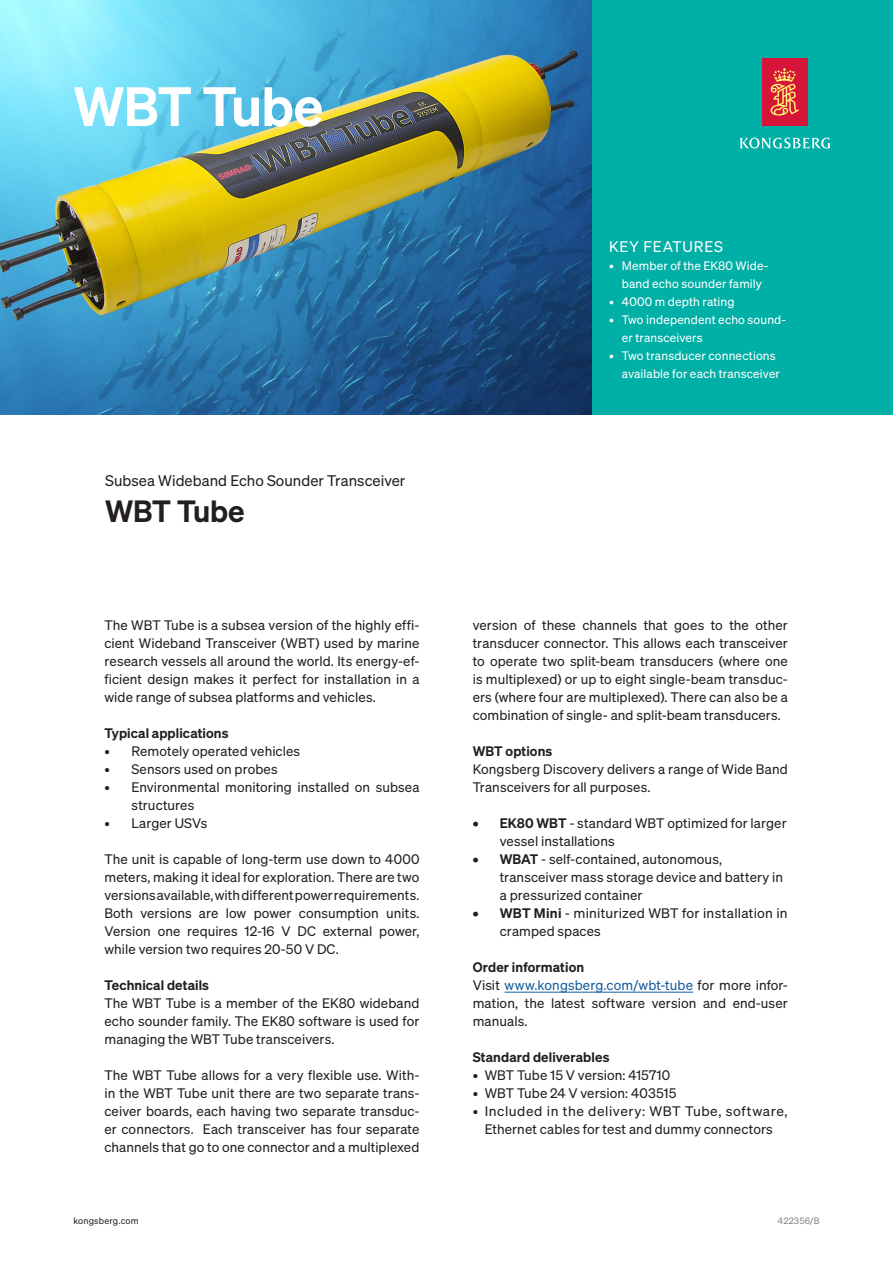
<style>
.page{position:relative;width:893px;height:1263px;background:#fff}
.page>*{position:absolute;margin:0;border:0;box-sizing:border-box;transform-origin:0 0}
.H0_-_Cover{font:600 54px "Sohne";letter-spacing:-.01em;color:#fff}
.H1_-_Headlines__Normal{font:600 30px "Sohne";letter-spacing:-.01em;color:#231f20}
.H3_-_Kicker_for_headline{font:15px "Sohne Buch";letter-spacing:.005em;color:#231f20}
.t1{font:15px "Sohne Buch";letter-spacing:.055em;color:#fff}
.Body_bullet_list{font:13.5px/18px "Sohne Buch";letter-spacing:.01em;color:#231f20;text-align:justify}
.t2{font:600 13.5px "Sohne";letter-spacing:.01em;color:#231f20}
.t3{font:12px/18px "Sohne Buch";letter-spacing:.01em;color:#fff}
.Info_text{font:9px "Sohne Buch";letter-spacing:.02em;color:#231f20}
.Info_text-2{font:9px "Sohne Buch";color:#808285}
.s1{font-family:"Sohne";font-weight:600}
.s2{color:#175d9e}
</style>
<div class="page">
<hr style="left:505px;top:992px;width:188px;height:1px;background:#175d9e">
<div style="left:591px;top:0;width:302px;height:414px;background:#00afa5"></div>
<img style="left:0;top:0;width:591px;height:414px">
<div style="left:762px;top:58px;width:45px;height:68px;background:#d71439"></div>
<svg style="left:770px;top:68px;width:29px;height:48px"></svg>
<svg style="left:740px;top:138px;width:90px;height:10px"></svg>
<p class="H0_-_Cover" style="left:74px;top:73px;width:251px">WBT Tube</p>
<p class="H3_-_Kicker_for_headline" style="left:105px;top:472px;width:302px">Subsea Wideband Echo Sounder Transceiver</p>
<p class="H1_-_Headlines__Normal" style="left:105px;top:492px;width:141px">WBT Tube</p>
<p class="Body_bullet_list" style="left:104px;top:616px;width:316px">The WBT Tube is a subsea version of the highly effi&shy;cient Wideband Transceiver (WBT) used by marine research vessels all around the world. Its energy-ef&shy;ficient design makes it perfect for installation in a wide range of subsea platforms and vehicles.</p>
<p class="t2" style="left:104px;top:725px;width:126px">Typical applications</p>
<p class="Body_bullet_list" style="left:104px;top:742px;width:197px">• Remotely operated vehicles</p>
<p class="Body_bullet_list" style="left:104px;top:760px;width:175px">• Sensors used on probes</p>
<p class="Body_bullet_list" style="left:131px;top:778px;width:289px;text-indent:-27px">• Environmental monitoring installed on subsea structures</p>
<p class="Body_bullet_list" style="left:104px;top:814px;width:105px">• Larger USVs</p>
<p class="Body_bullet_list" style="left:104px;top:850px;width:317px">The unit is capable of long-term use down to 4000 meters, making it ideal for exploration. There are two versions available, with different power requirements.<br>Both versions are low power consumption units.<br>Version one requires 12-16 V DC external power, while version two requires 20-50 V DC.</p>
<p class="t2" style="left:104px;top:977px;width:106px">Technical details</p>
<p class="Body_bullet_list" style="left:104px;top:994px;width:317px">The WBT Tube is a member of the EK80 wideband echo sounder family. The EK80 software is used for managing the WBT Tube transceivers.</p>
<p class="Body_bullet_list" style="left:104px;top:1066px;width:316px">The WBT Tube allows for a very flexible use. With&shy;in the WBT Tube unit there are two separate trans&shy;ceiver boards, each having two separate transduc&shy;er connectors. Each transceiver has four separate channels that go to one connector and a multiplexed</p>
<p class="t1" style="left:609px;top:238px;width:115px">KEY FEATURES</p>
<p class="t3" style="left:609px;top:256px;width:161px;text-align:center">• Member of the EK80 Wide&shy;band echo sounder family</p>
<p class="t3" style="left:609px;top:292px;width:127px">• 4000 m depth rating</p>
<p class="t3" style="left:622px;top:310px;width:166px;text-indent:-13px">• Two independent echo sound&shy;er transceivers</p>
<p class="t3" style="left:622px;top:346px;width:160px;text-indent:-13px">• Two transducer connections available for each transceiver</p>
<p class="Body_bullet_list" style="left:473px;top:616px;width:317px">version of these channels that goes to the other transducer connector. This allows each transceiver to operate two split-beam transducers (where one is multiplexed) or up to eight single-beam transduc&shy;ers (where four are multiplexed). There can also be a combination of single- and split-beam transducers.</p>
<p class="t2" style="left:473px;top:743px;width:81px">WBT options</p>
<p class="Body_bullet_list" style="left:473px;top:760px;width:316px">Kongsberg Discovery delivers a range of Wide Band<br>Transceivers for all purposes.</p>
<p class="Body_bullet_list" style="left:500px;top:814px;width:288px;text-indent:-27px"><span class="s1">• EK80 WBT</span> - standard WBT optimized for larger vessel installations</p>
<p class="Body_bullet_list" style="left:500px;top:850px;width:285px;text-align:left;text-indent:-27px"><span class="s1">• WBAT</span> - self-contained, autonomous, transceiver mass storage device and battery in a pressurized container</p>
<p class="Body_bullet_list" style="left:500px;top:904px;width:289px;text-indent:-27px"><span class="s1">• WBT Mini</span> - miniturized WBT for installation in cramped spaces</p>
<p class="t2" style="left:473px;top:959px;width:113px">Order information</p>
<p class="Body_bullet_list" style="left:473px;top:976px;width:316px">Visit <span class="s2">www.kongsberg.com/wbt-tube</span> for more infor&shy;mation, the latest software version and end-user manuals.</p>
<p class="t2" style="left:473px;top:1049px;width:138px">Standard deliverables</p>
<p class="Body_bullet_list" style="left:473px;top:1066px;width:199px">• WBT Tube 15 V version: 415710</p>
<p class="Body_bullet_list" style="left:473px;top:1084px;width:205px">• WBT Tube 24 V version: 403515</p>
<p class="Body_bullet_list" style="left:473px;top:1102px;width:316px;text-align:center">• Included in the delivery: WBT Tube, software,<br>Ethernet cables for test and dummy connectors</p>
<p class="Info_text" style="left:74px;top:1215px;width:67px">kongsberg.com</p>
<p class="Info_text-2" style="left:778px;top:1215px;width:43px">422356/B</p>
</div>
